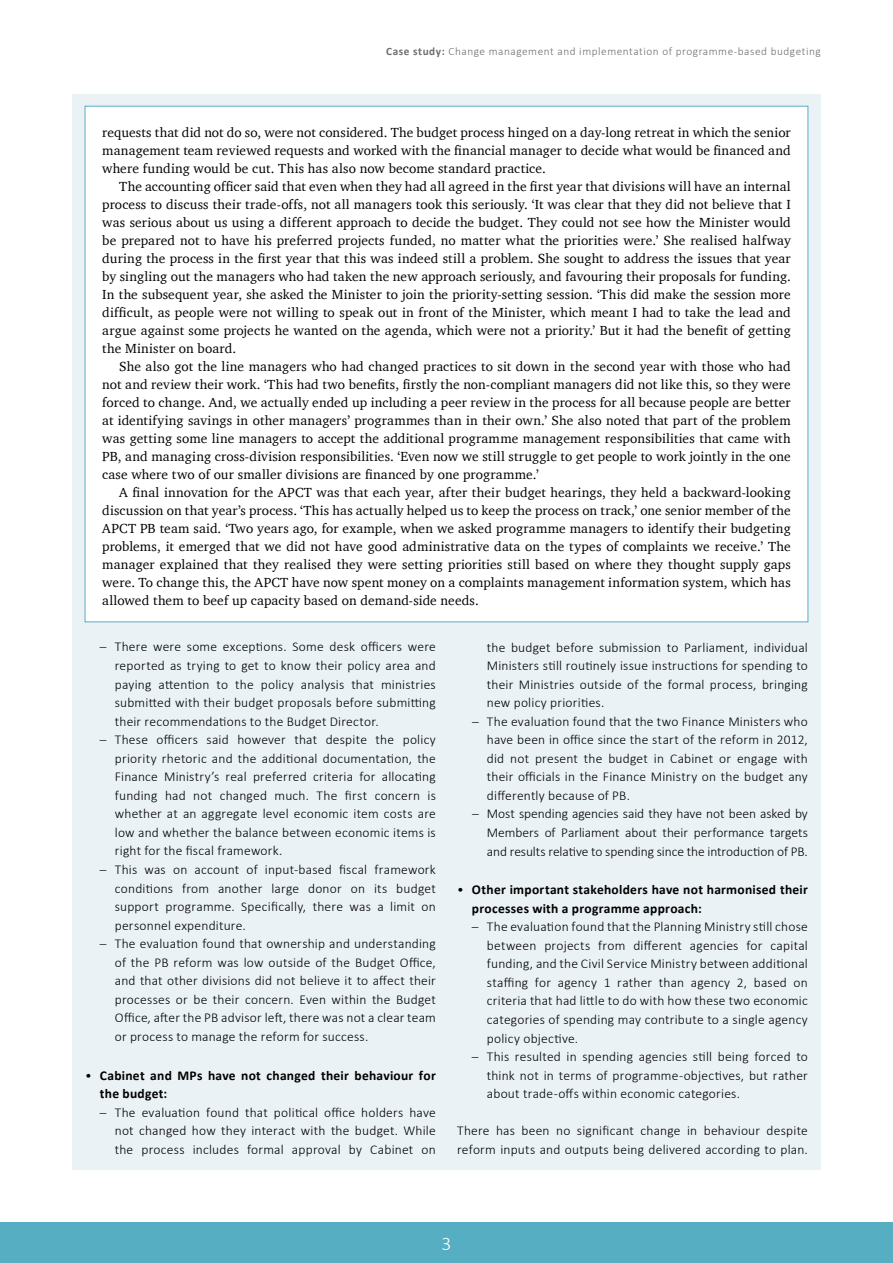
<style>
.page{position:relative;width:893px;height:1263px;background:#fff}
.page>*{position:absolute;margin:0;border:0;box-sizing:border-box;transform-origin:0 0}
.t1{font:300 19.5px "Calibri";color:#fff}
.t2{font:13.5px/18px "Charter";letter-spacing:.01em;color:#000;text-align:justify}
.t3{font:300 13.5px/18.6px "Calibri";letter-spacing:.015em;color:#000;text-align:justify}
.t4{font:700 13.5px/18.6px "Calibri";letter-spacing:.02em;color:#000}
.t5{font:300 11.25px "Calibri";letter-spacing:.05em;color:#6d6e71}
.s1{font-weight:700}
.s2{font-weight:300}
</style>
<div class="page">
<div style="left:0;top:1222px;width:893px;height:41px;background:#56aec2"></div>
<div style="left:72px;top:94px;width:749px;height:1075px;background:#ebf2f5"></div>
<div style="left:85px;top:106px;width:723px;height:516px;background:#fff"></div>
<p class="t5" style="left:386px;top:44px;width:436px"><span class="s1">Case study:</span> Change management and implementation of programme-based budgeting</p>
<p class="t2" style="left:102px;top:123px;width:690px">requests that did not do so, were not considered. The budget process hinged on a day-long retreat in which the senior management team reviewed requests and worked with the financial manager to decide what would be financed and where funding would be cut. This has also now become standard practice.</p>
<p class="t2" style="left:102px;top:177px;width:690px;text-indent:17px">The accounting officer said that even when they had all agreed in the first year that divisions will have an internal process to discuss their trade-offs, not all managers took this seriously. ‘It was clear that they did not believe that I was serious about us using a different approach to decide the budget. They could not see how the Minister would be prepared not to have his preferred projects funded, no matter what the priorities were.’ She realised halfway during the process in the first year that this was indeed still a problem. She sought to address the issues that year by singling out the managers who had taken the new approach seriously, and favouring their proposals for funding.<br>In the subsequent year, she asked the Minister to join the priority-setting session. ‘This did make the session more difficult, as people were not willing to speak out in front of the Minister, which meant I had to take the lead and argue against some projects he wanted on the agenda, which were not a priority.’ But it had the benefit of getting the Minister on board.</p>
<p class="t2" style="left:102px;top:357px;width:690px;text-indent:17px">She also got the line managers who had changed practices to sit down in the second year with those who had not and review their work. ‘This had two benefits, firstly the non-compliant managers did not like this, so they were forced to change. And, we actually ended up including a peer review in the process for all because people are better at identifying savings in other managers’ programmes than in their own.’ She also noted that part of the problem was getting some line managers to accept the additional programme management responsibilities that came with PB, and managing cross-division responsibilities. ‘Even now we still struggle to get people to work jointly in the one case where two of our smaller divisions are financed by one programme.’</p>
<p class="t2" style="left:102px;top:483px;width:690px;text-indent:17px">A final innovation for the APCT was that each year, after their budget hearings, they held a backward-looking discussion on that year’s process. ‘This has actually helped us to keep the process on track,’ one senior member of the APCT PB team said. ‘Two years ago, for example, when we asked programme managers to identify their budgeting problems, it emerged that we did not have good administrative data on the types of complaints we receive.’ The manager explained that they realised they were setting priorities still based on where they thought supply gaps were. To change this, the APCT have now spent money on a complaints management information system, which has allowed them to beef up capacity based on demand-side needs.</p>
<p class="t3" style="left:115px;top:637px;width:323px;text-indent:-15px">– There were some exceptions. Some desk officers were reported as trying to get to know their policy area and paying attention to the policy analysis that ministries submitted with their budget proposals before submitting their recommendations to the Budget Director.</p>
<p class="t3" style="left:115px;top:730px;width:323px;text-indent:-15px">– These officers said however that despite the policy priority rhetoric and the additional documentation, the Finance Ministry’s real preferred criteria for allocating funding had not changed much. The first concern is whether at an aggregate level economic item costs are low and whether the balance between economic items is right for the fiscal framework.</p>
<p class="t3" style="left:115px;top:859px;width:323px;text-indent:-15px">– This was on account of input-based fiscal framework conditions from another large donor on its budget support programme. Specifically, there was a limit on personnel expenditure.</p>
<p class="t3" style="left:115px;top:934px;width:323px;text-indent:-15px">– The evaluation found that ownership and understanding of the PB reform was low outside of the Budget Office, and that other divisions did not believe it to affect their processes or be their concern. Even within the Budget Office, after the PB advisor left, there was not a clear team or process to manage the reform for success.</p>
<p class="t4" style="left:100px;top:1066px;width:337px;text-indent:-15px"><span class="s2">•</span> Cabinet and MPs have not changed their behaviour for the budget:</p>
<p class="t3" style="left:115px;top:1102px;width:323px;text-indent:-15px">– The evaluation found that political office holders have not changed how they interact with the budget. While the process includes formal approval by Cabinet on</p>
<p class="t3" style="left:487px;top:637px;width:323px">the budget before submission to Parliament, individual Ministers still routinely issue instructions for spending to their Ministries outside of the formal process, bringing new policy priorities.</p>
<p class="t3" style="left:487px;top:711px;width:323px;text-indent:-15px">– The evaluation found that the two Finance Ministers who have been in office since the start of the reform in 2012, did not present the budget in Cabinet or engage with their officials in the Finance Ministry on the budget any differently because of PB.</p>
<p class="t3" style="left:487px;top:804px;width:323px;text-indent:-15px">– Most spending agencies said they have not been asked by Members of Parliament about their performance targets and results relative to spending since the introduction of PB.</p>
<p class="t4" style="left:472px;top:880px;width:337px;text-indent:-15px"><span class="s2">•</span> Other important stakeholders have not harmonised their processes with a programme approach:</p>
<p class="t3" style="left:487px;top:917px;width:323px;text-indent:-15px">– The evaluation found that the Planning Ministry still chose between projects from different agencies for capital funding, and the Civil Service Ministry between additional staffing for agency 1 rather than agency 2, based on criteria that had little to do with how these two economic categories of spending may contribute to a single agency policy objective.</p>
<p class="t3" style="left:487px;top:1047px;width:323px;text-indent:-15px">– This resulted in spending agencies still being forced to think not in terms of programme-objectives, but rather about trade-offs within economic categories.</p>
<p class="t3" style="left:457px;top:1121px;width:352px">There has been no significant change in behaviour despite reform inputs and outputs being delivered according to plan.</p>
<h1 class="t1" style="left:442px;top:1231px;width:11px">3</h1>
</div>
